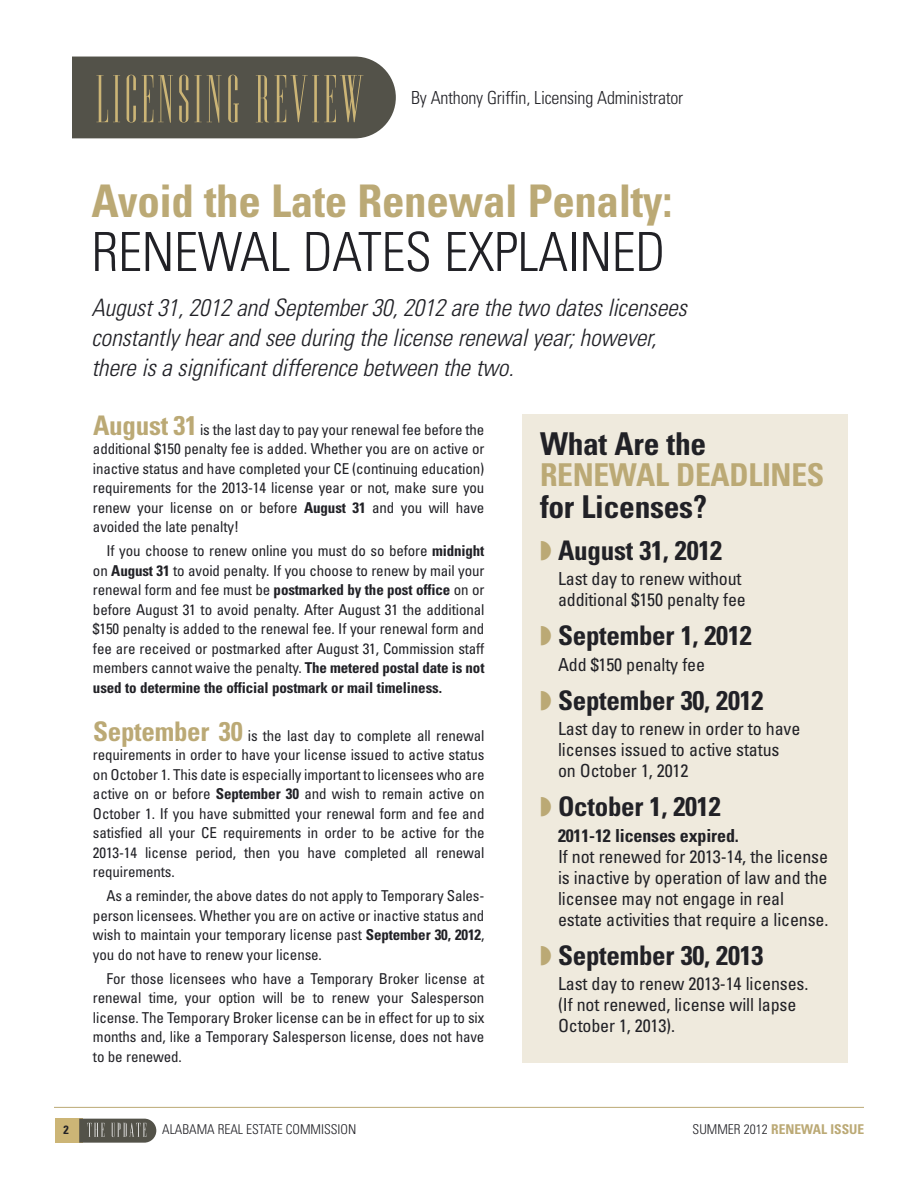
<style>
.page{position:relative;width:918px;height:1188px;background:#fff}
.page>*{position:absolute;margin:0;border:0;box-sizing:border-box;transform-origin:0 0}
.t1{font:300 condensed 54px "Univers";letter-spacing:-.01em;color:#212126}
.t2{font:700 condensed 45px "Univers";letter-spacing:-.01em;color:#bba975}
.t3{font:700 condensed 31.5px "Univers";letter-spacing:-.01em;color:#212126}
.t4{font:700 condensed 31.5px "Univers";letter-spacing:-.01em;color:#bba975}
.t5{font:700 condensed 27px "Univers";letter-spacing:-.01em;color:#212126}
.t6{font:italic 300 condensed 24px/30px "Univers";color:#212126}
.t7{font:condensed 18px/21px "Univers";letter-spacing:-.01em;color:#212126}
.t8{font:300 condensed 18px "Univers";letter-spacing:-.015em;color:#212126}
.t9{font:700 condensed 18px "Univers";letter-spacing:-.01em;color:#212126}
.t10{font:condensed 15px/19.5px "Univers";letter-spacing:-.01em;color:#212126;text-align:justify}
.t11{font:300 condensed 13.5px "Univers";color:#212126}
.t12{font:700 condensed 13.5px "Univers";color:#bba975}
.t13{font:700 condensed 12px "Univers";color:#212126}
.s1{font-weight:700;font-size:27px;color:#bba975}
.s2{font-weight:700}
.s3{color:#bba975}
.s4{font-weight:300;color:#212126}
</style>
<div class="page">
<div style="left:55px;top:1119px;width:28px;height:24px;background:#ccb576"></div>
<svg style="left:79px;top:1119px;width:77px;height:24px;background:#68675f"></svg>
<hr style="left:54px;top:1107px;width:810px;height:1px;background:#bba975">
<svg style="left:72px;top:56px;width:289px;height:83px"></svg>
<svg style="left:72px;top:57px;width:324px;height:81px;background:#625f51"></svg>
<div style="left:522px;top:414px;width:325px;height:648px;background:#efeadd"></div>
<p class="t8" style="left:411px;top:91px;width:274px">By Anthony Griffin, Licensing Administrator</p>
<h2 class="t2" style="left:92px;top:184px;width:583px">Avoid the Late Renewal Penalty:</h2>
<h1 class="t1" style="left:92px;top:232px;width:575px">RENEWAL DATES EXPLAINED</h1>
<h3 class="t6" style="left:92px;top:295px;width:602px">August31,2012 and September30,2012 are the two dateslicensees constantlyhearand see during the license renewalyear;however, there isa significantdifference between the two.</h3>
<p class="t10" style="left:93px;top:421px;width:393px"><span class="s1">August 31</span> is the last day to pay your renewal fee before the additional $150 penalty fee is added. Whether you are on active or inactive status and have completed your CE (continuing education) requirements for the 2013-14 license year or not, make sure you renew your license on or before <span class="s2">August 31</span> and you will have avoided the late penalty!</p>
<p class="t10" style="left:93px;top:543px;width:393px;text-indent:14px">If you choose to renew online you must do so before <span class="s2">midnight </span>on <span class="s2">August 31</span> to avoid penalty. If you choose to renew by mail your renewal form and fee must be <span class="s2">postmarked by the post office</span> on or before August 31 to avoid penalty. After August 31 the additional $150 penalty is added to the renewal fee. If your renewal form and fee are received or postmarked after August 31, Commission staff members cannot waive the penalty. <span class="s2">The metered postal date is not used to determine the official postmark or mail timeliness.</span></p>
<p class="t10" style="left:93px;top:727px;width:393px"><span class="s1">September 30</span> is the last day to complete all renewal requirements in order to have your license issued to active status on October 1. This date is especially important to licensees who are active on or before <span class="s2">September 30</span> and wish to remain active on October 1. If you have submitted your renewal form and fee and satisfied all your CE requirements in order to be active for the 2013-14 license period, then you have completed all renewal requirements.</p>
<p class="t10" style="left:93px;top:888px;width:393px;text-indent:14px">As a reminder, the above dates do not apply to Temporary Sales - person licensees. Whether you are on active or inactive status and wish to maintain your temporary license past <span class="s2">September 30, 2012</span>, you do not have to renew your license.</p>
<p class="t10" style="left:93px;top:970px;width:393px;text-indent:14px">For those licensees who have a Temporary Broker license at renewal time, your option will be to renew your Salesperson license. The Temporary Broker license can be in effect for up to six months and, like a Temporary Salesperson license, does not have to be renewed.</p>
<h3 class="t3" style="left:540px;top:432px;width:168px">What Are the</h3>
<h3 class="t4" style="left:540px;top:463px;width:286px">RENEWAL DEADLINES</h3>
<h3 class="t3" style="left:540px;top:495px;width:168px">for Licenses?</h3>
<h3 class="t5" style="left:540px;top:540px;width:184px"><span class="s3">◗</span> August 31, 2012</h3>
<p class="t7" style="left:558px;top:570px;width:189px">Last day to renew without additional $150 penalty fee</p>
<h3 class="t5" style="left:540px;top:626px;width:213px"><span class="s3">◗</span> September 1, 2012</h3>
<p class="t7" style="left:558px;top:655px;width:149px">Add $150 penalty fee</p>
<h3 class="t5" style="left:540px;top:690px;width:225px"><span class="s3">◗</span> September 30, 2012</h3>
<p class="t7" style="left:558px;top:720px;width:244px">Last day to renew in order to have licenses issued to active status on October 1, 2012</p>
<h3 class="t5" style="left:540px;top:797px;width:182px"><span class="s3">◗</span> October 1, 2012</h3>
<p class="t9" style="left:558px;top:829px;width:182px">2011-12 licenses expired.</p>
<p class="t7" style="left:558px;top:847px;width:272px">If not renewed for 2013-14, the license is inactive by operation of law and the licensee may not engage in real estate activities that require a license.</p>
<h3 class="t5" style="left:540px;top:945px;width:225px"><span class="s3">◗</span> September 30, 2013</h3>
<p class="t7" style="left:558px;top:975px;width:252px">Last day to renew 2013-14 licenses. (If not renewed, license will lapse<br>October 1, 2013).</p>
<p class="t13" style="left:64px;top:1126px;width:7px">2</p>
<p class="t11" style="left:162px;top:1124px;width:196px">ALABAMA REAL ESTATE COMMISSION</p>
<p class="t12" style="left:693px;top:1124px;width:173px"><span class="s4">SUMMER 2012</span> RENEWAL ISSUE</p>
</div>
